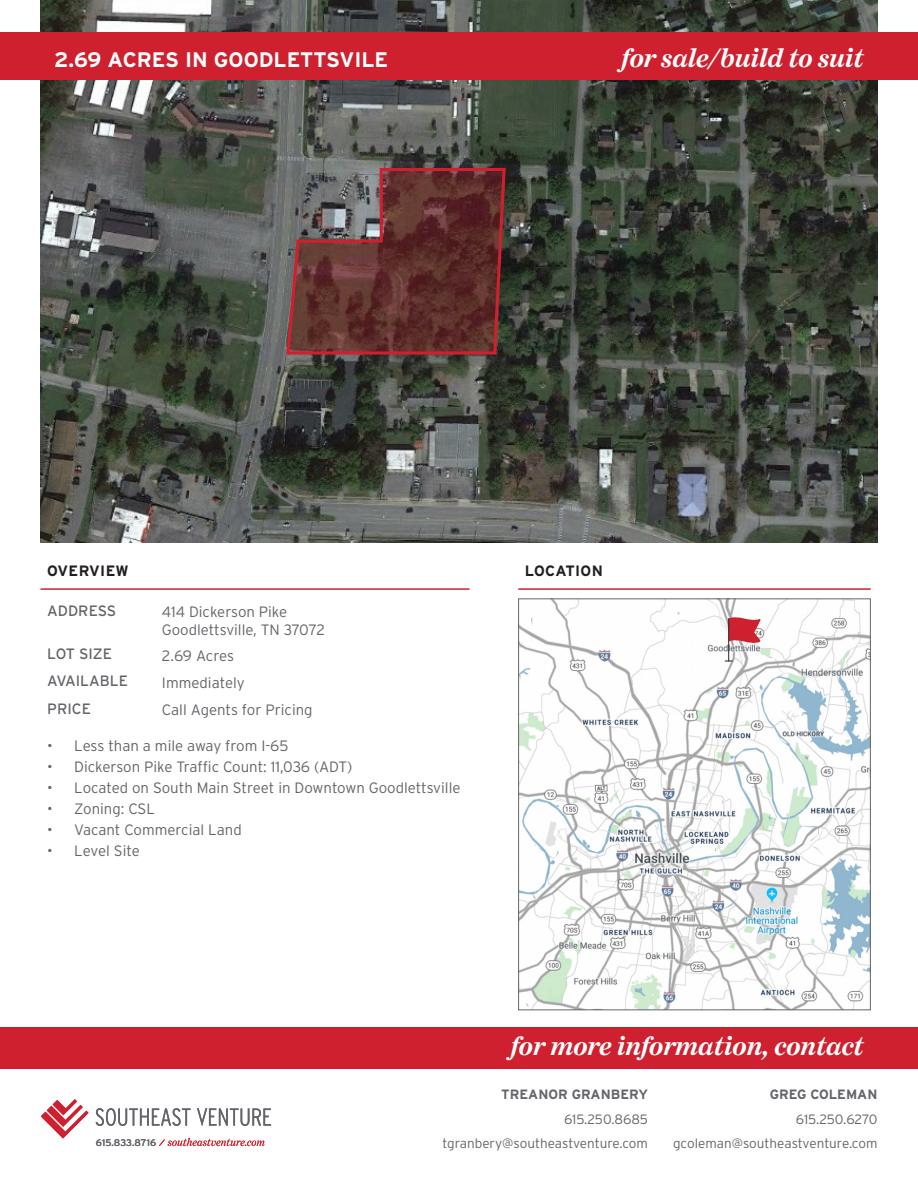
<style>
.page{position:relative;width:918px;height:1188px;background:#fff}
.page>*{position:absolute;margin:0;border:0;box-sizing:border-box;transform-origin:0 0}
.t1{font:italic 700 27px "Benton Modern";color:#fff}
.t2{font:700 21px "Interstate";color:#fff}
.t3{font:300 15px/18px "Interstate";color:#64656a}
.t4{font:15px "Interstate";color:#64656a}
.Underline__body{font:700 15px "Interstate";letter-spacing:.02em;color:#231f20}
.t5{font:300 13.5px/24.8px "Interstate";color:#63656a;text-align:right}
.t6{font:700 13.5px "Interstate";color:#63656a}
.t7{font:9.6px "Interstate";letter-spacing:.005em;color:#63656a}
</style>
<div class="page">
<svg style="left:41px;top:1099px;width:48px;height:40px"></svg>
<svg style="left:96px;top:1108px;width:95px;height:18px"></svg>
<svg style="left:197px;top:1108px;width:74px;height:18px"></svg>
<svg style="left:159px;top:1138px;width:106px;height:8px"></svg>
<div style="left:0;top:1027px;width:918px;height:42px;background:#ce202f"></div>
<img style="left:40px;top:0;width:838px;height:542px">
<svg style="left:285px;top:166px;width:222px;height:190px;background:#653c3a"></svg>
<img style="left:520px;top:600px;width:349px;height:408px">
<div style="left:518px;top:598px;width:353px;height:412px;border:1px solid #64656a"></div>
<svg style="left:729px;top:614px;width:32px;height:31px"></svg>
<hr style="left:728px;top:618px;width:1px;height:44px;background:#231f20">
<hr style="left:518px;top:588px;width:353px;height:2px;background:#ce202f">
<hr style="left:40px;top:588px;width:430px;height:2px;background:#ce202f">
<div style="left:0;top:33px;width:918px;height:47px;background:#ce202f"></div>
<p class="t2" style="left:54px;top:48px;width:336px">2.69 ACRES IN GOODLETTSVILE</p>
<p class="t1" style="left:622px;top:42px;width:244px">for sale/build to suit</p>
<p class="Underline__body" style="left:47px;top:563px;width:83px">OVERVIEW</p>
<p class="t4" style="left:47px;top:602px;width:71px">ADDRESS</p>
<p class="t3" style="left:162px;top:603px;width:165px">414 Dickerson Pike<br>Goodlettsville, TN 37072</p>
<p class="t4" style="left:47px;top:645px;width:66px">LOT SIZE</p>
<p class="t3" style="left:162px;top:647px;width:74px">2.69 Acres</p>
<p class="t4" style="left:47px;top:672px;width:82px">AVAILABLE</p>
<p class="t3" style="left:162px;top:674px;width:84px">Immediately</p>
<p class="t4" style="left:47px;top:700px;width:45px">PRICE</p>
<p class="t3" style="left:162px;top:701px;width:152px">Call Agents for Pricing</p>
<p class="t3" style="left:47px;top:736px;width:243px">• Less than a mile away from I-65</p>
<p class="t3" style="left:47px;top:757px;width:307px">• Dickerson Pike Traffic Count: 11,036 (ADT)</p>
<p class="t3" style="left:47px;top:778px;width:415px">• Located on South Main Street in Downtown Goodlettsville</p>
<p class="t3" style="left:47px;top:799px;width:109px">• Zoning: CSL</p>
<p class="t3" style="left:47px;top:820px;width:196px">• Vacant Commercial Land</p>
<p class="t3" style="left:47px;top:841px;width:94px">• Level Site</p>
<p class="Underline__body" style="left:525px;top:563px;width:79px">LOCATION</p>
<p class="t7" style="left:96px;top:1137px;width:62px">615.833.8716</p>
<h1 class="t1" style="left:511px;top:1031px;width:355px">for more information, contact</h1>
<p class="t6" style="left:770px;top:1087px;width:109px">GREG COLEMAN</p>
<p class="t5" style="left:673px;top:1106px;width:206px">615.250.6270 gcoleman@southeastventure.com</p>
<p class="t6" style="left:501px;top:1087px;width:148px">TREANOR GRANBERY</p>
<p class="t5" style="left:443px;top:1106px;width:207px">615.250.8685 tgranbery@southeastventure.com</p>
</div>
